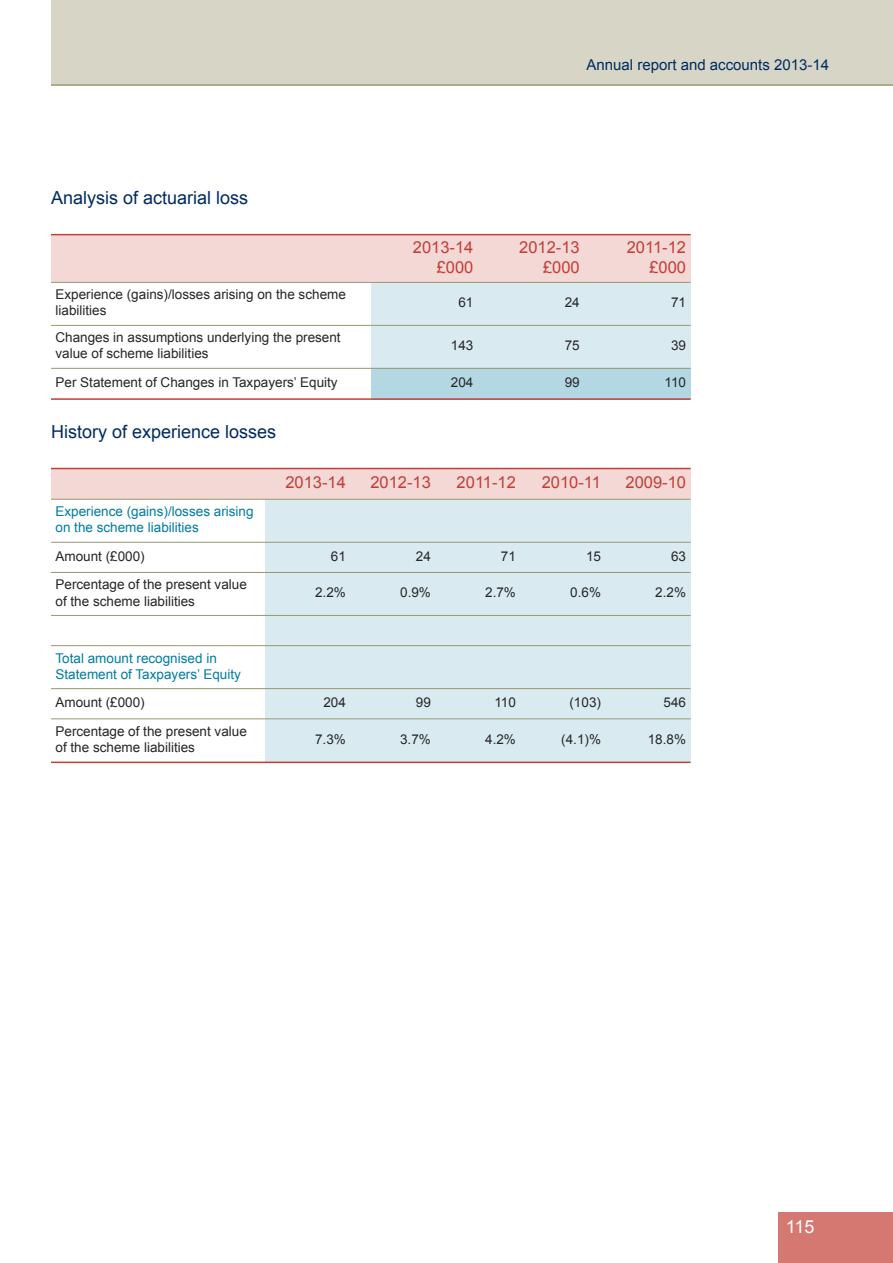
<style>
.page{position:relative;width:893px;height:1263px;background:#fff}
.page>*{position:absolute;margin:0;border:0;box-sizing:border-box;transform-origin:0 0}
.t1{font:18px "Arial";color:#002b62}
.t2{font:18px "Arial";color:#fff}
.t3{font:16.5px/19.8px "Arial";color:#c33e35;text-align:right}
.t4{font:15px "Arial";color:#002b62}
.t5{font:13.5px/16.2px "Arial";color:#272627}
.t6{font:13.5px/16.2px "Arial";color:#007ca1}
</style>
<div class="page">
<div style="left:51px;top:0;width:842px;height:85px;background:#d6d5c6"></div>
<hr style="left:51px;top:84px;width:842px;height:2px;background:#999771">
<div style="left:778px;top:1212px;width:115px;height:51px;background:#d57871"></div>
<div style="left:51px;top:468px;width:214px;height:31px;background:#f3d8d6"></div>
<div style="left:265px;top:468px;width:85px;height:31px;background:#f3d8d6"></div>
<div style="left:350px;top:468px;width:85px;height:31px;background:#f3d8d6"></div>
<div style="left:435px;top:468px;width:85px;height:31px;background:#f3d8d6"></div>
<div style="left:520px;top:468px;width:85px;height:31px;background:#f3d8d6"></div>
<div style="left:605px;top:468px;width:86px;height:31px;background:#f3d8d6"></div>
<div style="left:265px;top:499px;width:85px;height:43px;background:#d9ebf1"></div>
<div style="left:350px;top:499px;width:85px;height:43px;background:#d9ebf1"></div>
<div style="left:435px;top:499px;width:85px;height:43px;background:#d9ebf1"></div>
<div style="left:520px;top:499px;width:85px;height:43px;background:#d9ebf1"></div>
<div style="left:605px;top:499px;width:86px;height:43px;background:#d9ebf1"></div>
<div style="left:265px;top:542px;width:85px;height:30px;background:#d9ebf1"></div>
<div style="left:350px;top:542px;width:85px;height:30px;background:#d9ebf1"></div>
<div style="left:435px;top:542px;width:85px;height:30px;background:#d9ebf1"></div>
<div style="left:520px;top:542px;width:85px;height:30px;background:#d9ebf1"></div>
<div style="left:605px;top:542px;width:86px;height:30px;background:#d9ebf1"></div>
<div style="left:265px;top:572px;width:85px;height:43px;background:#d9ebf1"></div>
<div style="left:350px;top:572px;width:85px;height:43px;background:#d9ebf1"></div>
<div style="left:435px;top:572px;width:85px;height:43px;background:#d9ebf1"></div>
<div style="left:520px;top:572px;width:85px;height:43px;background:#d9ebf1"></div>
<div style="left:605px;top:572px;width:86px;height:43px;background:#d9ebf1"></div>
<div style="left:265px;top:615px;width:85px;height:31px;background:#d9ebf1"></div>
<div style="left:350px;top:615px;width:85px;height:31px;background:#d9ebf1"></div>
<div style="left:435px;top:615px;width:85px;height:31px;background:#d9ebf1"></div>
<div style="left:520px;top:615px;width:85px;height:31px;background:#d9ebf1"></div>
<div style="left:605px;top:615px;width:86px;height:31px;background:#d9ebf1"></div>
<div style="left:265px;top:646px;width:85px;height:43px;background:#d9ebf1"></div>
<div style="left:350px;top:646px;width:85px;height:43px;background:#d9ebf1"></div>
<div style="left:435px;top:646px;width:85px;height:43px;background:#d9ebf1"></div>
<div style="left:520px;top:646px;width:85px;height:43px;background:#d9ebf1"></div>
<div style="left:605px;top:646px;width:86px;height:43px;background:#d9ebf1"></div>
<div style="left:265px;top:689px;width:85px;height:30px;background:#d9ebf1"></div>
<div style="left:350px;top:689px;width:85px;height:30px;background:#d9ebf1"></div>
<div style="left:435px;top:689px;width:85px;height:30px;background:#d9ebf1"></div>
<div style="left:520px;top:689px;width:85px;height:30px;background:#d9ebf1"></div>
<div style="left:605px;top:689px;width:86px;height:30px;background:#d9ebf1"></div>
<div style="left:265px;top:719px;width:85px;height:44px;background:#d9ebf1"></div>
<div style="left:350px;top:719px;width:85px;height:44px;background:#d9ebf1"></div>
<div style="left:435px;top:719px;width:85px;height:44px;background:#d9ebf1"></div>
<div style="left:520px;top:719px;width:85px;height:44px;background:#d9ebf1"></div>
<div style="left:605px;top:719px;width:86px;height:44px;background:#d9ebf1"></div>
<hr style="left:51px;top:468px;width:640px;height:1px;background:#c33e35">
<hr style="left:51px;top:499px;width:640px;height:1px;background:#999771">
<hr style="left:51px;top:542px;width:640px;height:1px;background:#999771">
<hr style="left:51px;top:572px;width:640px;height:1px;background:#999771">
<hr style="left:51px;top:615px;width:640px;height:1px;background:#999771">
<hr style="left:51px;top:645px;width:640px;height:1px;background:#999771">
<hr style="left:51px;top:688px;width:640px;height:1px;background:#999771">
<hr style="left:51px;top:719px;width:640px;height:1px;background:#999771">
<hr style="left:51px;top:762px;width:640px;height:1px;background:#c33e35">
<div style="left:51px;top:234px;width:321px;height:48px;background:#f3d8d6"></div>
<div style="left:372px;top:234px;width:106px;height:48px;background:#f3d8d6"></div>
<div style="left:478px;top:234px;width:106px;height:48px;background:#f3d8d6"></div>
<div style="left:584px;top:234px;width:107px;height:48px;background:#f3d8d6"></div>
<div style="left:372px;top:282px;width:106px;height:43px;background:#d9ebf1"></div>
<div style="left:478px;top:282px;width:106px;height:43px;background:#d9ebf1"></div>
<div style="left:584px;top:282px;width:107px;height:43px;background:#d9ebf1"></div>
<div style="left:372px;top:325px;width:106px;height:43px;background:#d9ebf1"></div>
<div style="left:478px;top:325px;width:106px;height:43px;background:#d9ebf1"></div>
<div style="left:584px;top:325px;width:107px;height:43px;background:#d9ebf1"></div>
<div style="left:372px;top:368px;width:106px;height:32px;background:#b3d8e3"></div>
<div style="left:478px;top:368px;width:106px;height:32px;background:#b3d8e3"></div>
<div style="left:584px;top:368px;width:107px;height:32px;background:#b3d8e3"></div>
<hr style="left:51px;top:234px;width:640px;height:1px;background:#c33e35">
<hr style="left:51px;top:282px;width:640px;height:1px;background:#999771">
<hr style="left:51px;top:325px;width:640px;height:1px;background:#999771">
<hr style="left:51px;top:368px;width:640px;height:1px;background:#999771">
<hr style="left:51px;top:398px;width:640px;height:2px;background:#c33e35">
<p class="t1" style="left:51px;top:188px;width:199px">Analysis of actuarial loss</p>
<p class="t4" style="left:586px;top:57px;width:244px">Annual report and accounts 2013-14</p>
<p class="t3" style="left:413px;top:237px;width:62px">2013-14 £000</p>
<p class="t3" style="left:519px;top:237px;width:62px">2012-13 £000</p>
<p class="t3" style="left:627px;top:237px;width:61px">2011-12 £000</p>
<p class="t5" style="left:56px;top:286px;width:292px">Experience (gains)/losses arising on the scheme liabilities</p>
<p class="t5" style="left:458px;top:295px;width:17px">61</p>
<p class="t5" style="left:565px;top:295px;width:17px">24</p>
<p class="t5" style="left:671px;top:295px;width:17px">71</p>
<p class="t5" style="left:56px;top:329px;width:287px">Changes in assumptions underlying the present value of scheme liabilities</p>
<p class="t5" style="left:451px;top:338px;width:24px">143</p>
<p class="t5" style="left:565px;top:338px;width:17px">75</p>
<p class="t5" style="left:671px;top:338px;width:17px">39</p>
<p class="t5" style="left:56px;top:374px;width:284px">Per Statement of Changes in Taxpayers’ Equity</p>
<p class="t5" style="left:451px;top:374px;width:24px">204</p>
<p class="t5" style="left:565px;top:374px;width:17px">99</p>
<p class="t5" style="left:664px;top:374px;width:23px">110</p>
<p class="t1" style="left:51px;top:422px;width:227px">History of experience losses</p>
<p class="t3" style="left:285px;top:473px;width:62px">2013-14</p>
<p class="t3" style="left:370px;top:473px;width:62px">2012-13</p>
<p class="t3" style="left:457px;top:473px;width:61px">2011-12</p>
<p class="t3" style="left:542px;top:473px;width:61px">2010-11</p>
<p class="t3" style="left:625px;top:473px;width:62px">2009-10</p>
<p class="t6" style="left:56px;top:503px;width:200px">Experience (gains)/losses arising on the scheme liabilities</p>
<p class="t5" style="left:56px;top:548px;width:91px">Amount (£000)</p>
<p class="t5" style="left:331px;top:548px;width:17px">61</p>
<p class="t5" style="left:416px;top:548px;width:17px">24</p>
<p class="t5" style="left:501px;top:548px;width:17px">71</p>
<p class="t5" style="left:586px;top:548px;width:17px">15</p>
<p class="t5" style="left:671px;top:548px;width:17px">63</p>
<p class="t5" style="left:56px;top:576px;width:193px">Percentage of the present value of the scheme liabilities</p>
<p class="t5" style="left:315px;top:585px;width:32px">2.2%</p>
<p class="t5" style="left:400px;top:585px;width:32px">0.9%</p>
<p class="t5" style="left:485px;top:585px;width:32px">2.7%</p>
<p class="t5" style="left:570px;top:585px;width:32px">0.6%</p>
<p class="t5" style="left:655px;top:585px;width:32px">2.2%</p>
<p class="t6" style="left:56px;top:650px;width:187px">Total amount recognised in<br>Statement of Taxpayers’ Equity</p>
<p class="t5" style="left:56px;top:694px;width:91px">Amount (£000)</p>
<p class="t5" style="left:323px;top:694px;width:24px">204</p>
<p class="t5" style="left:416px;top:694px;width:17px">99</p>
<p class="t5" style="left:494px;top:694px;width:23px">110</p>
<p class="t5" style="left:569px;top:694px;width:33px">(103)</p>
<p class="t5" style="left:663px;top:694px;width:24px">546</p>
<p class="t5" style="left:55px;top:723px;width:193px">Percentage of the present value of the scheme liabilities</p>
<p class="t5" style="left:315px;top:731px;width:32px">7.3%</p>
<p class="t5" style="left:400px;top:731px;width:32px">3.7%</p>
<p class="t5" style="left:485px;top:731px;width:32px">4.2%</p>
<p class="t5" style="left:561px;top:731px;width:41px">(4.1)%</p>
<p class="t5" style="left:648px;top:731px;width:40px">18.8%</p>
<h1 class="t2" style="left:786px;top:1216px;width:30px">115</h1>
</div>
